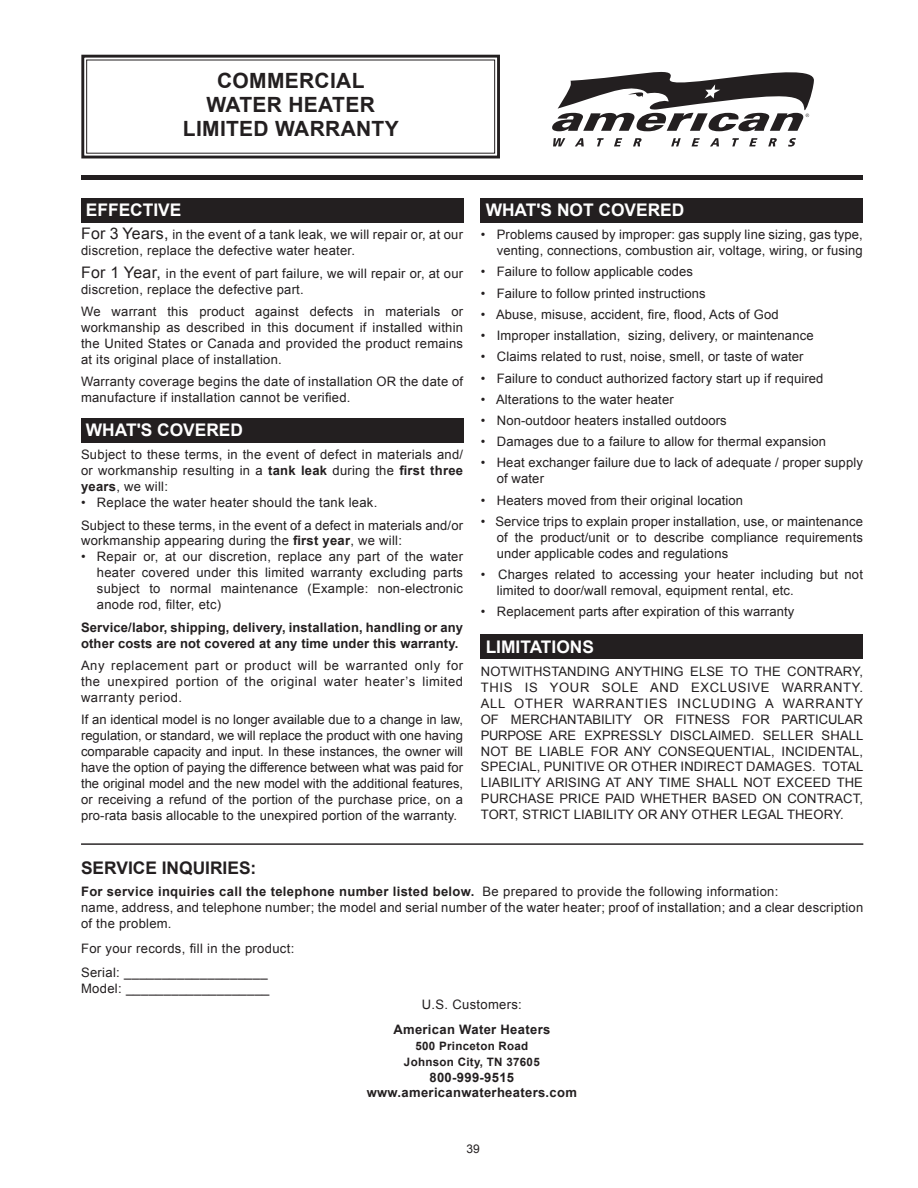
<style>
.page{position:relative;width:918px;height:1188px;background:#fff}
.page>*{position:absolute;margin:0;border:0;box-sizing:border-box;transform-origin:0 0}
.t1{font:700 21px/24px "Arial";letter-spacing:.015em;color:#231f20;text-align:center}
.t2{font:700 17.4px "Arial";color:#fff}
.t3{font:700 17.4px "Arial";color:#231f20}
.t4{font:13.05px/15.9px "Arial";letter-spacing:.01em;color:#231f20}
.t5{font:700 13.05px/15.9px "Arial";letter-spacing:.01em;color:#231f20}
.t6{font:12px "Arial";color:#231f20}
.t7{font:700 11.55px/15.9px "Arial";letter-spacing:.025em;color:#231f20;text-align:center}
.s1{font-size:15.9px}
.s2{font-weight:700}
</style>
<div class="page">
<div style="left:81px;top:198px;width:383px;height:24px;background:#231f20"></div>
<div style="left:481px;top:198px;width:382px;height:24px;background:#231f20"></div>
<div style="left:481px;top:634px;width:382px;height:24px;background:#231f20"></div>
<div style="left:81px;top:418px;width:383px;height:25px;background:#231f20"></div>
<div style="left:81px;top:175px;width:782px;height:5px;background:#231f20"></div>
<hr style="left:81px;top:843px;width:782px;height:2px;background:#231f20">
<svg style="left:81px;top:54px;width:419px;height:105px"></svg>
<svg style="left:553px;top:138px;width:12px;height:8px"></svg>
<svg style="left:575px;top:138px;width:9px;height:8px"></svg>
<svg style="left:597px;top:138px;width:7px;height:8px"></svg>
<svg style="left:614px;top:138px;width:8px;height:8px"></svg>
<svg style="left:633px;top:138px;width:9px;height:8px"></svg>
<svg style="left:671px;top:138px;width:10px;height:8px"></svg>
<svg style="left:692px;top:138px;width:8px;height:8px"></svg>
<svg style="left:710px;top:138px;width:9px;height:8px"></svg>
<svg style="left:732px;top:138px;width:7px;height:8px"></svg>
<svg style="left:749px;top:138px;width:9px;height:8px"></svg>
<svg style="left:768px;top:138px;width:9px;height:8px"></svg>
<svg style="left:788px;top:138px;width:8px;height:9px"></svg>
<svg style="left:552px;top:71px;width:262px;height:60px"></svg>
<h1 class="t1" style="left:183px;top:69px;width:217px">COMMERCIAL<br>WATER HEATER<br>LIMITED WARRANTY</h1>
<h2 class="t2" style="left:86px;top:198px;width:97px">EFFECTIVE</h2>
<p class="t4" style="left:81px;top:227px;width:384px"><span class="s1">For 3 Years,</span> in the event of a tank leak, we will repair or, at our discretion, replace the defective water heater.</p>
<p class="t4" style="left:81px;top:265px;width:384px"><span class="s1">For 1 Year,</span> in the event of part failure, we will repair or, at our discretion, replace the defective part.</p>
<p class="t4" style="left:81px;top:304px;width:384px;text-align:justify">We warrant this product against defects in materials or workmanship as described in this document if installed within the United States or Canada and provided the product remains at its original place of installation.</p>
<p class="t4" style="left:81px;top:374px;width:384px">Warranty coverage begins the date of installation OR the date of manufacture if installation cannot be verified.</p>
<h2 class="t2" style="left:86px;top:419px;width:159px">WHAT'S COVERED</h2>
<p class="t4" style="left:81px;top:447px;width:384px;text-align:justify">Subject to these terms, in the event of defect in materials and/ or workmanship resulting in a <span class="s2">tank leak</span> during the <span class="s2">first three years</span>, we will:</p>
<p class="t4" style="left:81px;top:491px;width:384px;line-height:22.5px">• Replace the water heater should the tank leak.<br>Subject to these terms, in the event of a defect in materials and/or</p>
<p class="t4" style="left:81px;top:533px;width:322px">workmanship appearing during the <span class="s2">first year</span>, we will:</p>
<p class="t4" style="left:97px;top:549px;width:368px;text-align:justify;text-indent:-16px">• Repair or, at our discretion, replace any part of the water heater covered under this limited warranty excluding parts subject to normal maintenance (Example: non-electronic anode rod, filter, etc)</p>
<p class="t5" style="left:81px;top:619px;width:384px">Service/labor, shipping, delivery, installation, handling or any other costs are not covered at any time under this warranty.</p>
<p class="t4" style="left:81px;top:658px;width:384px;text-align:justify">Any replacement part or product will be warranted only for the unexpired portion of the original water heater’s limited warranty period.</p>
<p class="t4" style="left:81px;top:712px;width:384px;text-align:justify">If an identical model is no longer available due to a change in law, regulation, or standard, we will replace the product with one having comparable capacity and input. In these instances, the owner will have the option of paying the difference between what was paid for the original model and the new model with the additional features, or receiving a refund of the portion of the purchase price, on a pro-rata basis allocable to the unexpired portion of the warranty.</p>
<h2 class="t2" style="left:486px;top:198px;width:200px">WHAT'S NOT COVERED</h2>
<p class="t4" style="left:481px;top:227px;width:384px;text-align:right">• Problems caused by improper: gas supply line sizing, gas type, venting, connections, combustion air, voltage, wiring, or fusing</p>
<p class="t4" style="left:481px;top:264px;width:214px">• Failure to follow applicable codes</p>
<p class="t4" style="left:481px;top:285px;width:226px">• Failure to follow printed instructions</p>
<p class="t4" style="left:481px;top:307px;width:299px">• Abuse, misuse, accident, fire, flood, Acts of God</p>
<p class="t4" style="left:481px;top:328px;width:334px">• Improper installation, sizing, delivery, or maintenance</p>
<p class="t4" style="left:481px;top:349px;width:324px">• Claims related to rust, noise, smell, or taste of water</p>
<p class="t4" style="left:481px;top:370px;width:344px">• Failure to conduct authorized factory start up if required</p>
<p class="t4" style="left:481px;top:391px;width:194px">• Alterations to the water heater</p>
<p class="t4" style="left:481px;top:413px;width:247px">• Non-outdoor heaters installed outdoors</p>
<p class="t4" style="left:481px;top:434px;width:347px">• Damages due to a failure to allow for thermal expansion</p>
<p class="t4" style="left:497px;top:455px;width:368px;text-indent:-16px">• Heat exchanger failure due to lack of adequate / proper supply of water</p>
<p class="t4" style="left:481px;top:492px;width:264px">• Heaters moved from their original location</p>
<p class="t4" style="left:497px;top:513px;width:368px;text-align:justify;text-indent:-16px">• Service trips to explain proper installation, use, or maintenance of the product/unit or to describe compliance requirements under applicable codes and regulations</p>
<p class="t4" style="left:497px;top:566px;width:368px;text-indent:-16px">• Charges related to accessing your heater including but not limited to door/wall removal, equipment rental, etc.</p>
<p class="t4" style="left:481px;top:603px;width:315px">• Replacement parts after expiration of this warranty</p>
<h2 class="t2" style="left:486px;top:635px;width:110px">LIMITATIONS</h2>
<p class="t4" style="left:481px;top:664px;width:384px;text-align:justify">NOTWITHSTANDING ANYTHING ELSE TO THE CONTRARY, THIS IS YOUR SOLE AND EXCLUSIVE WARRANTY.<br>ALL OTHER WARRANTIES INCLUDING A WARRANTY OF MERCHANTABILITY OR FITNESS FOR PARTICULAR PURPOSE ARE EXPRESSLY DISCLAIMED. SELLER SHALL NOT BE LIABLE FOR ANY CONSEQUENTIAL, INCIDENTAL, SPECIAL, PUNITIVE OR OTHER INDIRECT DAMAGES. TOTAL LIABILITY ARISING AT ANY TIME SHALL NOT EXCEED THE PURCHASE PRICE PAID WHETHER BASED ON CONTRACT, TORT, STRICT LIABILITY OR ANY OTHER LEGAL THEORY.</p>
<h2 class="t3" style="left:81px;top:856px;width:177px">SERVICE INQUIRIES:</h2>
<p class="t4" style="left:81px;top:884px;width:784px"><span class="s2">For service inquiries call the telephone number listed below.</span> Be prepared to provide the following information:<br>name, address, and telephone number; the model and serial number of the water heater; proof of installation; and a clear description of the problem.</p>
<p class="t4" style="left:81px;top:936px;width:215px;line-height:24.6px">For your records, fill in the product:<br>Serial: ___________________</p>
<p class="t4" style="left:81px;top:981px;width:190px">Model: ___________________</p>
<p class="t4" style="left:422px;top:997px;width:102px">U.S. Customers:</p>
<p class="t5" style="left:393px;top:1022px;width:158px">American Water Heaters</p>
<p class="t7" style="left:404px;top:1038px;width:137px">500 Princeton Road<br>Johnson City, TN 37605</p>
<p class="t5" style="left:367px;top:1069px;width:212px;text-align:center">800-999-9515 www.americanwaterheaters.com</p>
<p class="t6" style="left:467px;top:1141px;width:15px">39</p>
</div>
